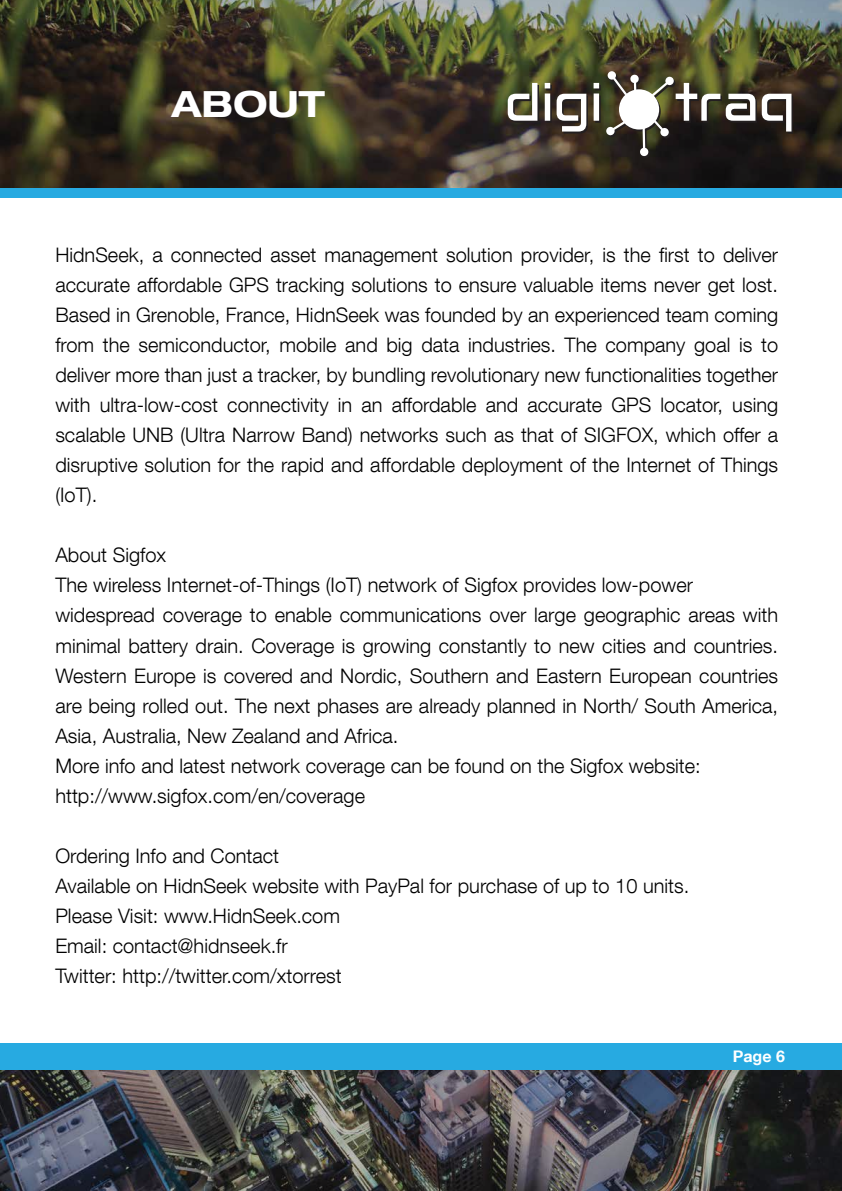
<style>
.page{position:relative;width:842px;height:1191px;background:#fff}
.page>*{position:absolute;margin:0;border:0;box-sizing:border-box;transform-origin:0 0}
.t1{font:700 expanded 36px "Helvetica Neue LT Com";color:#fff}
.t2{font:300 20px/30px "Helvetica Neue LT Com";color:#010101}
.t3{font:700 16px "Helvetica Neue LT Com";color:#fff}
</style>
<div class="page">
<img style="left:0;top:1069px;width:842px;height:122px">
<img style="left:0;top:0;width:842px;height:189px">
<svg style="left:508px;top:83px;width:31px;height:40px"></svg>
<svg style="left:545px;top:71px;width:248px;height:88px"></svg>
<div style="left:0;top:1043px;width:842px;height:26px;background:#27aae1"></div>
<div style="left:0;top:189px;width:842px;height:9px;background:#27aae1"></div>
<h1 class="t1" style="left:171px;top:80px;width:155px">ABOUT</h1>
<p class="t2" style="left:55px;top:240px;width:724px;text-align:justify">HidnSeek, a connected asset management solution provider, is the first to deliver accurate affordable GPS tracking solutions to ensure valuable items never get lost.<br>Based in Grenoble, France, HidnSeek was founded by an experienced team coming from the semiconductor, mobile and big data industries. The company goal is to deliver more than just a tracker, by bundling revolutionary new functionalities together with ultra-low-cost connectivity in an affordable and accurate GPS locator, using scalable UNB (Ultra Narrow Band) networks such as that of SIGFOX, which offer a disruptive solution for the rapid and affordable deployment of the Internet of Things (IoT).</p>
<p class="t2" style="left:55px;top:540px;width:724px">About Sigfox<br>The wireless Internet-of-Things (IoT) network of Sigfox provides low-power widespread coverage to enable communications over large geographic areas with minimal battery drain. Coverage is growing constantly to new cities and countries.<br>Western Europe is covered and Nordic, Southern and Eastern European countries are being rolled out. The next phases are already planned in North/ South America, Asia, Australia, New Zealand and Africa.<br>More info and latest network coverage can be found on the Sigfox website: http://www.sigfox.com/en/coverage</p>
<p class="t2" style="left:55px;top:840px;width:635px">Ordering Info and Contact<br>Available on HidnSeek website with PayPal for purchase of up to 10 units.<br>Please Visit: www.HidnSeek.com<br>Email: contact@hidnseek.fr<br>Twitter: http://twitter.com/xtorrest</p>
<p class="t3" style="left:733px;top:1045px;width:54px">Page 6</p>
</div>
